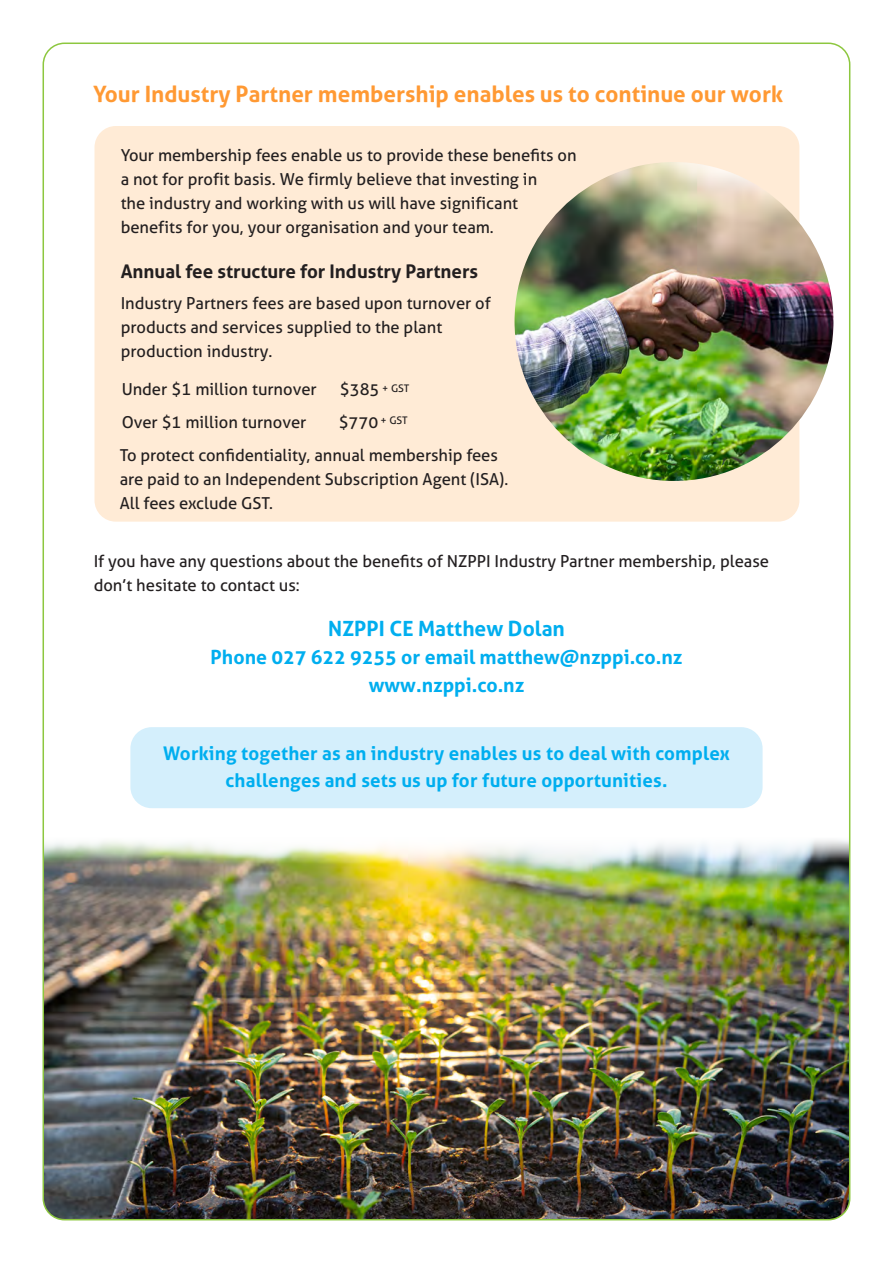
<style>
.page{position:relative;width:893px;height:1263px;background:#fff}
.page>*{position:absolute;margin:0;border:0;box-sizing:border-box;transform-origin:0 0}
.t1{font:700 22.5px "Aller";color:#f93}
.t2{font:700 21px "Aller";color:#00aeef}
.t3{font:700 19.5px/27.8px "Aller";color:#00aeef;text-align:center}
.t4{font:700 18.75px/27px "Aller";letter-spacing:.01em;color:#00aeef;text-align:center}
.t5{font:700 18.75px "Aller";color:#231f20}
.t6{font:16.5px/24px "Aller";color:#231f20}
.t7{font:10.5px "Aller";color:#231f20}
.s1{font-style:inherit}
.s2{font-size:16.5px}
</style>
<div class="page">
<img style="left:43px;top:840px;width:807px;height:380px">
<div style="left:95px;top:126px;width:704px;height:396px;background:#ffebd6;border-radius:21px"></div>
<img style="left:514px;top:162px;width:319px;height:319px;border-radius:159px">
<div style="left:130px;top:727px;width:633px;height:81px;background:#d4effc;border-radius:21px"></div>
<h1 class="t1" style="left:93px;top:80px;width:691px">Your Industry Partner membership enables us to continue our work</h1>
<p class="t6" style="left:121px;top:143px;width:457px">Your membership fees enable us to provide these benefits on a not for profit basis. We firmly believe that investing in<br>the industry <span class="s1">and working with us</span> will have significant benefits for you, your <span class="s1">organisation</span> and your team.</p>
<p class="t5" style="left:121px;top:260px;width:359px">Annual fee structure for Industry Partners</p>
<p class="t6" style="left:121px;top:291px;width:372px">Industry Partners fees are based upon turnover <span class="s1">of </span>products and services <span class="s1">supplied to the plant production industry.</span></p>
<p class="t6" style="left:122px;top:377px;width:197px">Under $1 million turnover</p>
<p class="t7" style="left:340px;top:381px;width:71px"><span class="s2">$</span><span class="s2">385</span> + GST</p>
<p class="t6" style="left:122px;top:410px;width:186px">Over $1 million turnover</p>
<p class="t7" style="left:339px;top:414px;width:71px"><span class="s2">$</span><span class="s2">770</span> + GST</p>
<p class="t6" style="left:120px;top:443px;width:390px">To protect confidentiality, annual membership fees are paid to an Independent Subscription Agent (ISA).<br>All fees exclude GST.</p>
<p class="t6" style="left:94px;top:549px;width:677px">If you have any questions about the benefits of NZPPI Industry Partner membership, please don’t hesitate to contact us:</p>
<p class="t2" style="left:328px;top:615px;width:238px">NZPPI CE Matthew Dolan</p>
<p class="t3" style="left:211px;top:643px;width:473px">Phone 027 622 9255 or email matthew@nzppi.co.nz www.nzppi.co.nz</p>
<p class="t4" style="left:163px;top:739px;width:568px">Working together as an industry enables us to deal with complex challenges and sets us up for future opportunities.</p>
</div>
